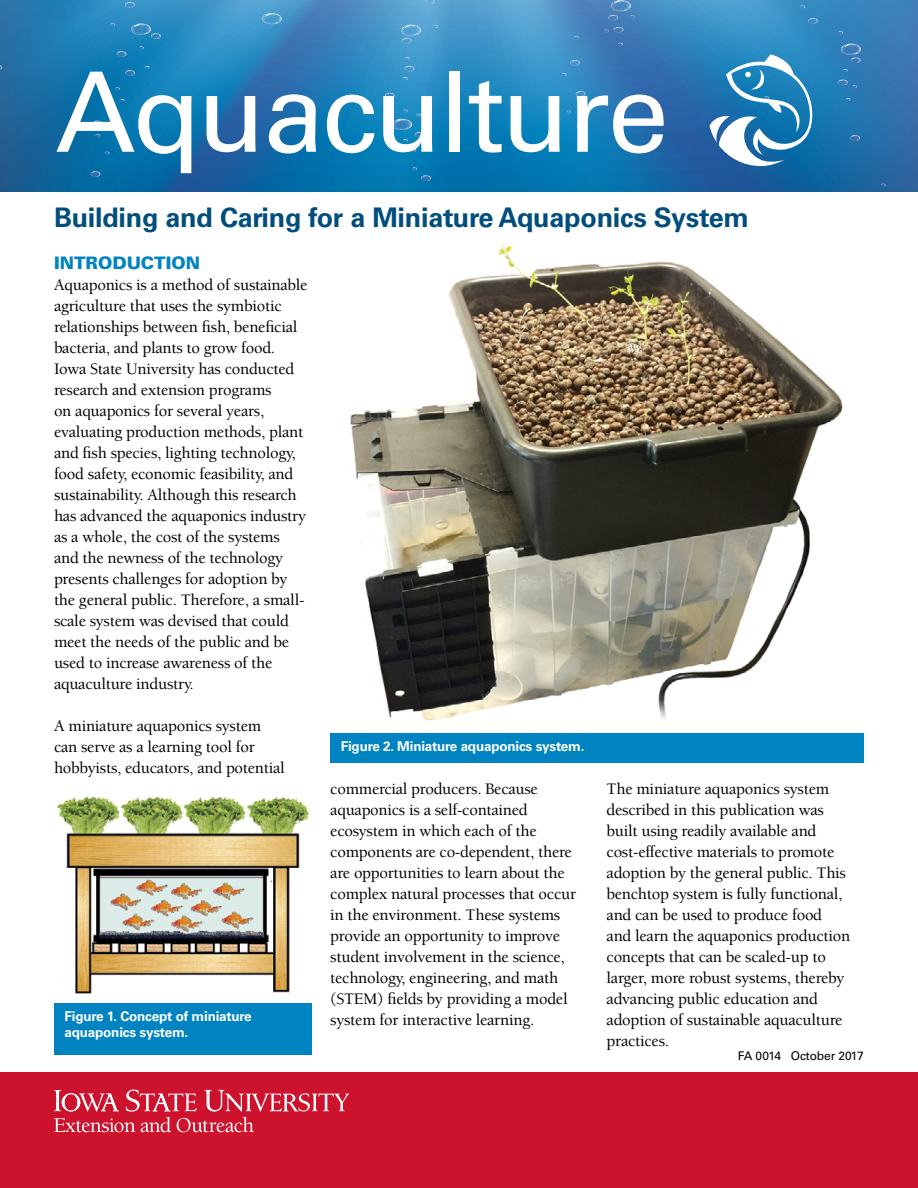
<style>
.page{position:relative;width:918px;height:1188px;background:#fff}
.page>*{position:absolute;margin:0;border:0;box-sizing:border-box;transform-origin:0 0}
.t1{font:111px "Univers LT Std";letter-spacing:-.025em;color:#fff}
.t2{font:700 27px "Univers LT Std";letter-spacing:-.01em;color:#004e7d}
.suhead{font:900 17.25px "Univers LT Std";color:#0083c1}
.body_copy{font:500 16.5px/21px "Berkeley Std";letter-spacing:-.015em;color:#000}
.t3{font:700 13.5px/16.5px "Univers LT Std";letter-spacing:-.015em;color:#fff}
.t4{font:12px "Univers LT Std";letter-spacing:-.01em;color:#000}
</style>
<div class="page">
<svg style="left:0;top:0;width:918px;height:191px;background:#227bb4"></svg>
<svg style="left:262px;top:13px;width:20px;height:11px"></svg>
<svg style="left:385px;top:93px;width:10px;height:5px"></svg>
<svg style="left:404px;top:66px;width:10px;height:5px"></svg>
<svg style="left:401px;top:25px;width:20px;height:19px"></svg>
<svg style="left:425px;top:0;width:10px;height:4px"></svg>
<svg style="left:850px;top:135px;width:10px;height:6px"></svg>
<svg style="left:577px;top:123px;width:10px;height:6px"></svg>
<svg style="left:90px;top:171px;width:10px;height:6px"></svg>
<svg style="left:92px;top:121px;width:10px;height:5px"></svg>
<svg style="left:125px;top:70px;width:10px;height:6px"></svg>
<svg style="left:117px;top:51px;width:10px;height:6px"></svg>
<svg style="left:131px;top:24px;width:30px;height:15px"></svg>
<svg style="left:125px;top:2px;width:10px;height:6px"></svg>
<svg style="left:570px;top:60px;width:10px;height:6px"></svg>
<svg style="left:841px;top:44px;width:20px;height:19px"></svg>
<svg style="left:808px;top:18px;width:10px;height:6px"></svg>
<svg style="left:846px;top:98px;width:5px;height:3px"></svg>
<svg style="left:838px;top:80px;width:19px;height:8px"></svg>
<svg style="left:843px;top:69px;width:5px;height:3px"></svg>
<svg style="left:838px;top:31px;width:5px;height:3px"></svg>
<svg style="left:800px;top:5px;width:5px;height:3px"></svg>
<svg style="left:881px;top:184px;width:5px;height:3px"></svg>
<svg style="left:566px;top:111px;width:5px;height:3px"></svg>
<svg style="left:576px;top:91px;width:10px;height:12px"></svg>
<svg style="left:562px;top:73px;width:5px;height:3px"></svg>
<svg style="left:574px;top:36px;width:5px;height:3px"></svg>
<svg style="left:618px;top:43px;width:5px;height:3px"></svg>
<svg style="left:604px;top:27px;width:20px;height:6px"></svg>
<svg style="left:608px;top:0;width:27px;height:20px"></svg>
<svg style="left:433px;top:25px;width:5px;height:3px"></svg>
<svg style="left:405px;top:57px;width:5px;height:3px"></svg>
<svg style="left:403px;top:77px;width:5px;height:3px"></svg>
<svg style="left:392px;top:109px;width:33px;height:33px"></svg>
<svg style="left:411px;top:149px;width:5px;height:3px"></svg>
<svg style="left:412px;top:167px;width:19px;height:14px"></svg>
<svg style="left:105px;top:152px;width:5px;height:3px"></svg>
<svg style="left:95px;top:134px;width:5px;height:3px"></svg>
<svg style="left:120px;top:99px;width:5px;height:3px"></svg>
<svg style="left:115px;top:87px;width:5px;height:3px"></svg>
<svg style="left:145px;top:66px;width:5px;height:3px"></svg>
<svg style="left:139px;top:46px;width:5px;height:3px"></svg>
<svg style="left:110px;top:23px;width:5px;height:3px"></svg>
<div style="left:0;top:1072px;width:918px;height:116px;background:#cd122d"></div>
<svg style="left:54px;top:1090px;width:295px;height:42px"></svg>
<svg style="left:710px;top:54px;width:102px;height:112px"></svg>
<img style="left:57px;top:796px;width:252px;height:198px">
<img style="left:350px;top:244px;width:493px;height:477px">
<div style="left:330px;top:733px;width:534px;height:30px;background:#0083c1"></div>
<div style="left:54px;top:1003px;width:257px;height:51px;background:#0083c1"></div>
<h1 class="t1" style="left:56px;top:47px;width:615px">Aquaculture</h1>
<h2 class="t2" style="left:54px;top:201px;width:696px">Building and Caring for a Miniature Aquaponics System</h2>
<h3 class="suhead" style="left:54px;top:252px;width:148px">INTRODUCTION</h3>
<p class="body_copy" style="left:54px;top:275px;width:255px">Aquaponics is a method of sustainable agriculture that uses the symbiotic relationships between fish, beneficial bacteria, and plants to grow food.<br>Iowa State University has conducted research and extension programs<br>on aquaponics for several years, evaluating production methods, plant and fish species, lighting technology, food safety, economic feasibility, and sustainability. Although this research has advanced the aquaponics industry as a whole, the cost of the systems and the newness of the technology presents challenges for adoption by the general public. Therefore, a small&shy;scale system was devised that could meet the needs of the public and be used to increase awareness of the aquaculture industry.</p>
<p class="body_copy" style="left:54px;top:716px;width:232px">A miniature aquaponics system can serve as a learning tool for hobbyists, educators, and potential</p>
<p class="t3" style="left:64px;top:1008px;width:189px">Figure 1. Concept of miniature aquaponics system.</p>
<p class="t3" style="left:341px;top:738px;width:245px">Figure 2. Miniature aquaponics system.</p>
<p class="body_copy" style="left:330px;top:779px;width:247px">commercial producers. Because aquaponics is a self-contained ecosystem in which each of the components are co-dependent, there are opportunities to learn about the complex natural processes that occur in the environment. These systems provide an opportunity to improve student involvement in the science, technology, engineering, and math (STEM) fields by providing a model system for interactive learning.</p>
<p class="body_copy" style="left:607px;top:779px;width:245px">The miniature aquaponics system described in this publication was built using readily available and cost-effective materials to promote adoption by the general public. This benchtop system is fully functional, and can be used to produce food and learn the aquaponics production concepts that can be scaled-up to larger, more robust systems, thereby advancing public education and adoption of sustainable aquaculture practices.</p>
<p class="t4" style="left:738px;top:1049px;width:128px">FA 0014 October 2017</p>
</div>
